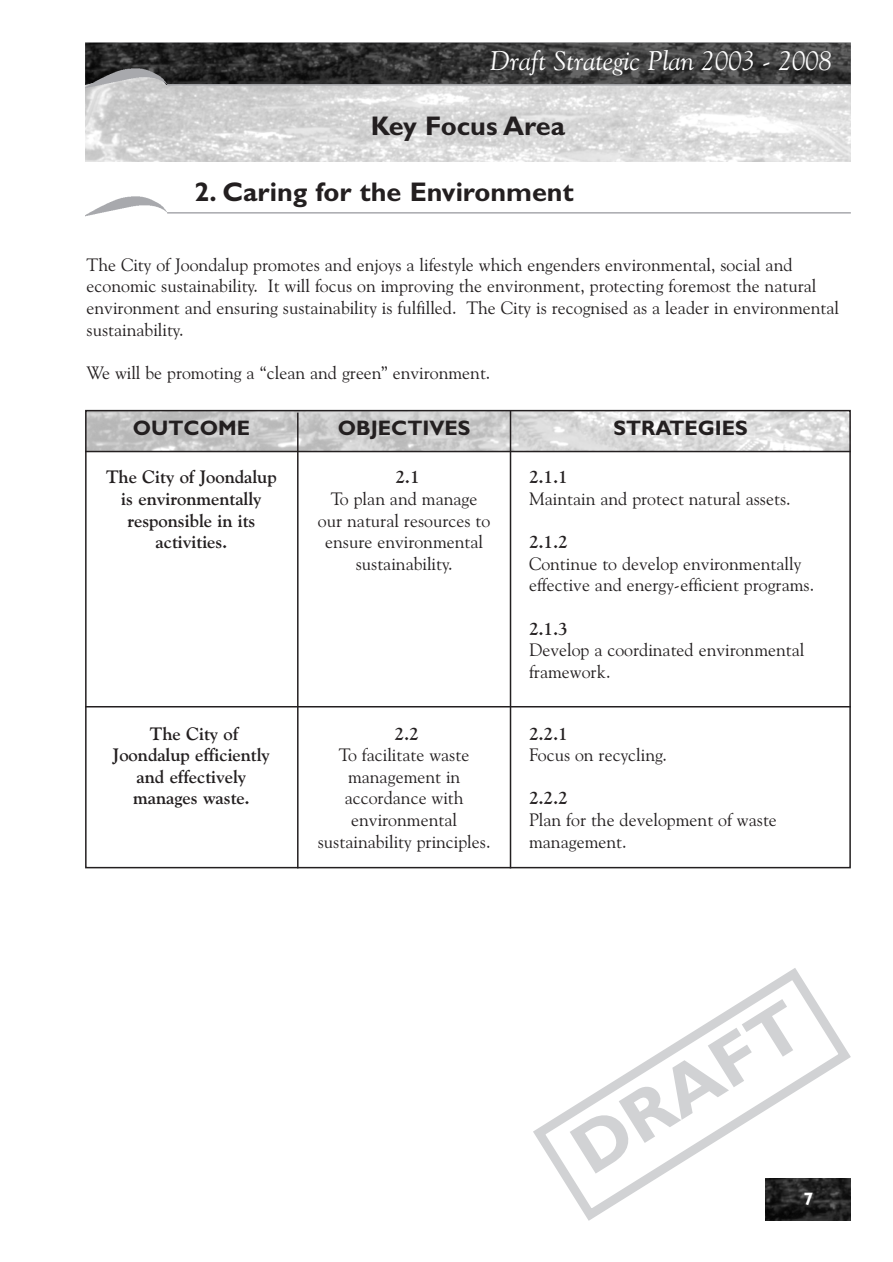
<style>
.page{position:relative;width:893px;height:1262px;background:#fff}
.page>*{position:absolute;margin:0;border:0;box-sizing:border-box;transform-origin:0 0}
.t1{font:700 72px "Gill Sans";color:#d1d2d4}
.t2{font:700 27px "Gill Sans";color:#231f20}
.t3{font:italic 27px "Goudy Old Style BT";color:#fff}
.t4{font:700 21px "Gill Sans";color:#231f20}
.t5{font:18px/21.6px "Goudy Old Style BT";color:#231f20}
.t6{font:700 18px/21.6px "Goudy Old Style BT";color:#231f20;text-align:center}
.t7{font:700 18px "Gill Sans";color:#fff}
</style>
<div class="page">
<img style="left:85px;top:86px;width:765px;height:75px">
<img style="left:85px;top:196px;width:82px;height:20px">
<hr style="left:167px;top:212px;width:683px;height:2px;background:#a8a9ad">
<img style="left:85px;top:43px;width:765px;height:41px">
<svg style="left:533px;top:968px;width:318px;height:253px"></svg>
<img style="left:85px;top:68px;width:82px;height:20px">
<hr style="left:167px;top:84px;width:683px;height:2px;background:#a8a9ad">
<img style="left:765px;top:1178px;width:85px;height:42px">
<img style="left:88px;top:413px;width:759px;height:38px">
<div style="left:85px;top:410px;width:765px;height:458px;border:2px solid #231f20"></div>
<hr style="left:297px;top:412px;width:1px;height:456px;background:#231f20">
<hr style="left:509px;top:410px;width:2px;height:458px;background:#231f20">
<hr style="left:85px;top:451px;width:765px;height:1px;background:#231f20">
<hr style="left:85px;top:706px;width:765px;height:1px;background:#231f20">
<h2 class="t3" style="left:490px;top:50px;width:343px">Draft Strategic Plan 2003 - 2008</h2>
<h2 class="t2" style="left:371px;top:116px;width:196px">Key Focus Area</h2>
<h2 class="t2" style="left:195px;top:183px;width:380px">2. Caring for the Environment</h2>
<p class="t5" style="left:87px;top:255px;width:754px">The City of Joondalup promotes and enjoys a lifestyle which engenders environmental, social and economic sustainability. It will focus on improving the environment, protecting foremost the natural environment and ensuring sustainability is fulfilled. The City is recognised as a leader in environmental sustainability.</p>
<p class="t5" style="left:87px;top:363px;width:405px">We will be promoting a “clean and green” environment.</p>
<p class="t4" style="left:133px;top:421px;width:119px">OUTCOME</p>
<p class="t4" style="left:338px;top:421px;width:134px">OBJECTIVES</p>
<p class="t4" style="left:613px;top:421px;width:136px">STRATEGIES</p>
<p class="t6" style="left:106px;top:468px;width:172px">The City of Joondalup is environmentally responsible in its activities.</p>
<p class="t6" style="left:395px;top:468px;width:26px">2.1</p>
<p class="t5" style="left:318px;top:489px;width:174px;text-align:center">To plan and manage our natural resources to ensure environmental sustainability.</p>
<p class="t6" style="left:113px;top:724px;width:158px">The City of<br>Joondalup efficiently and effectively manages waste.</p>
<p class="t6" style="left:394px;top:724px;width:26px">2.2</p>
<p class="t5" style="left:318px;top:745px;width:174px;text-align:center">To facilitate waste management in accordance with environmental sustainability principles.</p>
<p class="t6" style="left:529px;top:468px;width:40px">2.1.1</p>
<p class="t5" style="left:529px;top:489px;width:263px">Maintain and protect natural assets.</p>
<p class="t6" style="left:529px;top:532px;width:40px">2.1.2</p>
<p class="t5" style="left:529px;top:554px;width:287px">Continue to develop environmentally effective and energy-efficient programs.</p>
<p class="t6" style="left:529px;top:619px;width:40px">2.1.3</p>
<p class="t5" style="left:529px;top:640px;width:277px">Develop a coordinated environmental framework.</p>
<p class="t6" style="left:529px;top:724px;width:40px">2.2.1</p>
<p class="t5" style="left:529px;top:745px;width:139px">Focus on recycling.</p>
<p class="t6" style="left:529px;top:789px;width:40px">2.2.2</p>
<p class="t5" style="left:529px;top:810px;width:249px">Plan for the development of waste management.</p>
<h1 class="t1" style="left:565px;top:1134px;width:259px;rotate:-32deg">DRAFT</h1>
<p class="t7" style="left:803px;top:1192px;width:11px">7</p>
</div>
